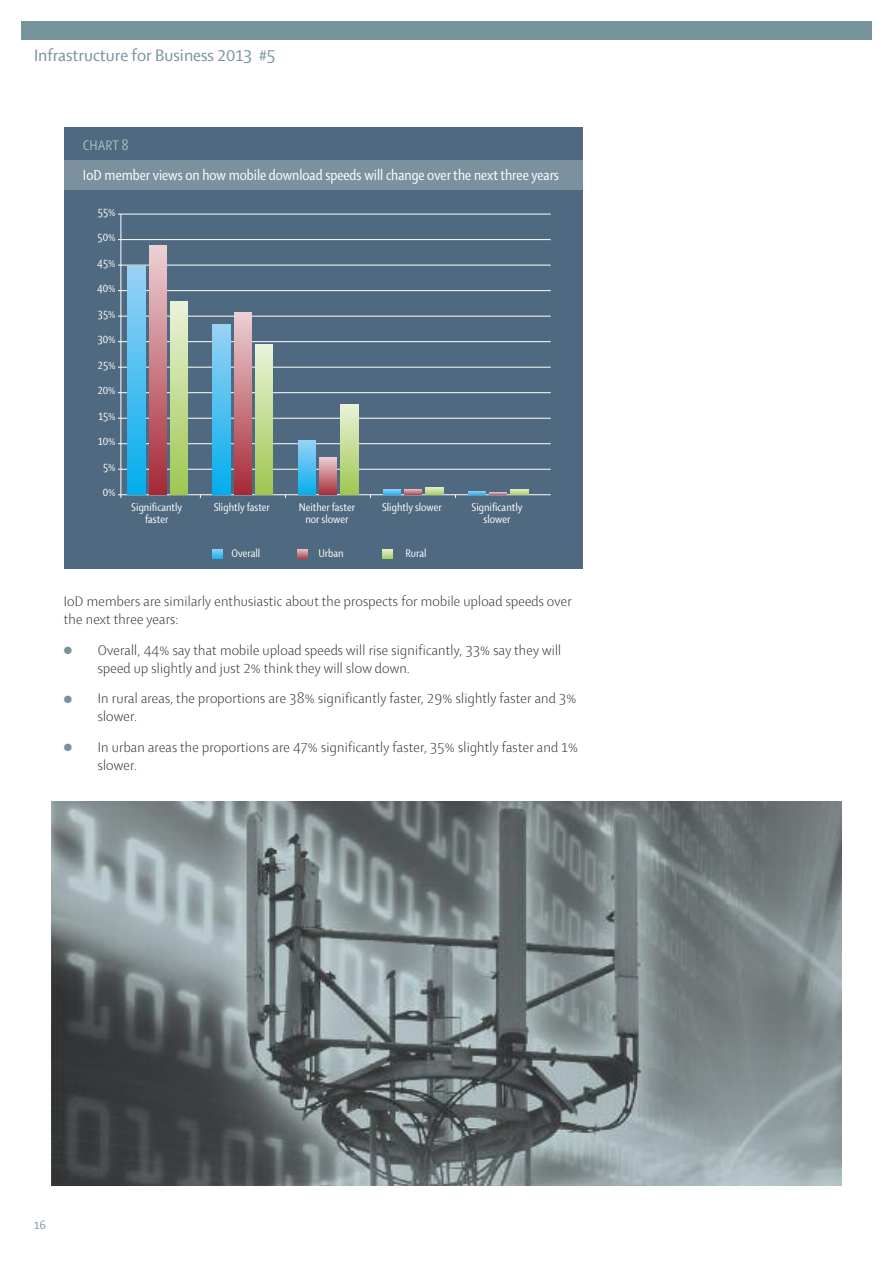
<style>
.page{position:relative;width:893px;height:1263px;background:#fff}
.page>*{position:absolute;margin:0;border:0;box-sizing:border-box;transform-origin:0 0}
.t1{font:18px "Shaker 2";color:#76949c}
.t2{font:condensed 15.75px "Shaker 2";color:#fff}
.t3{font:300 15px/18px "Shaker 2";letter-spacing:.015em;color:#272627}
.t4{font:condensed 15px "Shaker 2";letter-spacing:-.005em;color:#adbfc4}
.t5{font:condensed 12px/12px "Shaker 2";color:#fff;text-align:center}
.t6{font:12px "Shaker 2";color:#76949c}
.s1{color:#76949c}
</style>
<div class="page">
<div style="left:21px;top:21px;width:851px;height:19px;background:#76949c"></div>
<div style="left:64px;top:128px;width:519px;height:441px;background:#4f6980"></div>
<div style="left:64px;top:160px;width:519px;height:30px;background:#7c91a0"></div>
<hr style="left:121px;top:214px;width:1px;height:284px;background:#fff">
<hr style="left:118px;top:494px;width:433px;height:1px;background:#fff">
<hr style="left:118px;top:469px;width:433px;height:1px;background:#fff">
<hr style="left:118px;top:443px;width:433px;height:1px;background:#fff">
<hr style="left:118px;top:418px;width:433px;height:1px;background:#fff">
<hr style="left:118px;top:392px;width:433px;height:1px;background:#fff">
<hr style="left:118px;top:367px;width:433px;height:1px;background:#fff">
<hr style="left:118px;top:341px;width:433px;height:1px;background:#fff">
<hr style="left:118px;top:316px;width:433px;height:1px;background:#fff">
<hr style="left:118px;top:290px;width:433px;height:1px;background:#fff">
<hr style="left:118px;top:265px;width:433px;height:1px;background:#fff">
<hr style="left:118px;top:239px;width:433px;height:1px;background:#fff">
<hr style="left:118px;top:214px;width:433px;height:1px;background:#fff">
<svg style="left:213px;top:549px;width:9px;height:10px"></svg>
<svg style="left:298px;top:549px;width:9px;height:10px"></svg>
<svg style="left:383px;top:549px;width:9px;height:10px"></svg>
<div style="left:128px;top:266px;width:17px;height:228px;background:linear-gradient(to bottom,#9ad2f5,#02aded)"></div>
<div style="left:149px;top:245px;width:18px;height:249px;background:linear-gradient(to bottom,#ecd2d5,#a62836)"></div>
<div style="left:170px;top:301px;width:18px;height:193px;background:linear-gradient(to bottom,#eaf3da,#9ec74f)"></div>
<div style="left:213px;top:324px;width:17px;height:170px;background:linear-gradient(to bottom,#9ad2f5,#03aeed)"></div>
<div style="left:234px;top:313px;width:18px;height:181px;background:linear-gradient(to bottom,#ecd1d4,#a62936)"></div>
<div style="left:255px;top:344px;width:18px;height:150px;background:linear-gradient(to bottom,#eaf3da,#9fc751)"></div>
<div style="left:298px;top:441px;width:17px;height:53px;background:linear-gradient(to bottom,#96d1f5,#07afed)"></div>
<div style="left:319px;top:458px;width:18px;height:36px;background:linear-gradient(to bottom,#eacbce,#ac3743)"></div>
<div style="left:341px;top:404px;width:17px;height:90px;background:linear-gradient(to bottom,#eaf3d9,#a0c853)"></div>
<svg style="left:383px;top:490px;width:18px;height:4px"></svg>
<svg style="left:404px;top:489px;width:18px;height:5px"></svg>
<svg style="left:426px;top:487px;width:17px;height:7px"></svg>
<svg style="left:468px;top:491px;width:18px;height:3px"></svg>
<svg style="left:489px;top:493px;width:18px;height:1px"></svg>
<svg style="left:511px;top:489px;width:17px;height:5px"></svg>
<img style="left:51px;top:801px;width:791px;height:385px">
<p class="t1" style="left:34px;top:49px;width:243px">Infrastructure for Business 2013 #5</p>
<p class="t4" style="left:83px;top:140px;width:47px">CHART 8</p>
<p class="t2" style="left:83px;top:170px;width:478px">IoD member views on how mobile download speeds will change over the next three years</p>
<p class="t5" style="left:98px;top:207px;width:19px">55%</p>
<p class="t5" style="left:98px;top:233px;width:20px">50%</p>
<p class="t5" style="left:97px;top:258px;width:20px">45%</p>
<p class="t5" style="left:97px;top:284px;width:20px">40%</p>
<p class="t5" style="left:98px;top:309px;width:19px">35%</p>
<p class="t5" style="left:98px;top:335px;width:19px">30%</p>
<p class="t5" style="left:98px;top:360px;width:19px">25%</p>
<p class="t5" style="left:98px;top:386px;width:19px">20%</p>
<p class="t5" style="left:98px;top:411px;width:19px">15%</p>
<p class="t5" style="left:98px;top:437px;width:19px">10%</p>
<p class="t5" style="left:103px;top:462px;width:14px">5%</p>
<p class="t5" style="left:103px;top:488px;width:14px">0%</p>
<p class="t5" style="left:131px;top:502px;width:52px">Significantly faster</p>
<p class="t5" style="left:214px;top:502px;width:58px">Slightly faster</p>
<p class="t5" style="left:299px;top:502px;width:58px">Neither faster nor slower</p>
<p class="t5" style="left:382px;top:502px;width:61px">Slightly slower</p>
<p class="t5" style="left:471px;top:502px;width:52px">Significantly slower</p>
<p class="t5" style="left:232px;top:549px;width:30px">Overall</p>
<p class="t5" style="left:318px;top:549px;width:27px">Urban</p>
<p class="t5" style="left:405px;top:549px;width:23px">Rural</p>
<p class="t3" style="left:64px;top:594px;width:509px">IoD members are similarly enthusiastic about the prospects for mobile upload speeds over the next three years:</p>
<p class="t3" style="left:98px;top:642px;width:465px;text-indent:-34px"><span class="s1">●</span> Overall, 44% say that mobile upload speeds will rise significantly, 33% say they will speed up slightly and just 2% think they will slow down.</p>
<p class="t3" style="left:98px;top:691px;width:480px;text-indent:-34px"><span class="s1">●</span> In rural areas, the proportions are 38% significantly faster, 29% slightly faster and 3% slower.</p>
<p class="t3" style="left:98px;top:740px;width:482px;text-indent:-34px"><span class="s1">●</span> In urban areas the proportions are 47% significantly faster, 35% slightly faster and 1% slower.</p>
<p class="t6" style="left:34px;top:1221px;width:13px">16</p>
</div>
